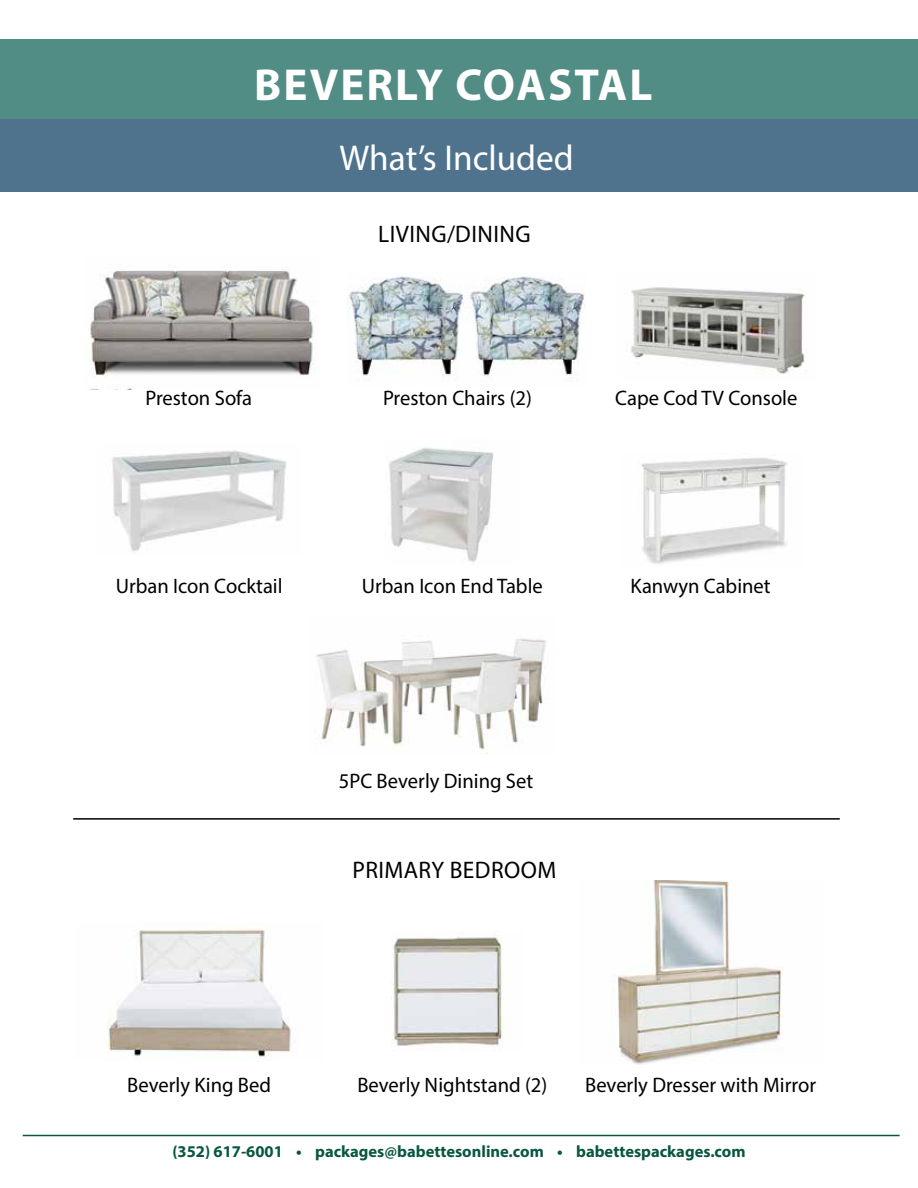
<style>
.page{position:relative;width:918px;height:1188px;background:#fff}
.page>*{position:absolute;margin:0;border:0;box-sizing:border-box;transform-origin:0 0}
.t1{font:700 45px "Myriad Pro";letter-spacing:.045em;color:#fff}
.t2{font:36px "Myriad Pro";color:#fff}
.t3{font:24px "Myriad Pro";letter-spacing:.02em;color:#000}
.t4{font:21px "Myriad Pro";color:#000}
.t5{font:700 16.5px "Myriad Pro";color:#095740}
</style>
<div class="page">
<hr style="left:23px;top:1135px;width:877px;height:1px;background:#095740">
<div style="left:0;top:118px;width:918px;height:74px;background:#4f728d"></div>
<div style="left:0;top:39px;width:918px;height:79px;background:#528d85"></div>
<img style="left:90px;top:266px;width:224px;height:123px">
<img style="left:630px;top:287px;width:177px;height:87px">
<img style="left:346px;top:276px;width:239px;height:101px">
<img style="left:389px;top:447px;width:105px;height:115px">
<img style="left:392px;top:937px;width:111px;height:114px">
<img style="left:641px;top:457px;width:146px;height:107px">
<img style="left:617px;top:880px;width:166px;height:185px">
<img style="left:112px;top:450px;width:175px;height:102px">
<img style="left:107px;top:928px;width:184px;height:132px">
<img style="left:316px;top:638px;width:230px;height:117px">
<hr style="left:73px;top:818px;width:767px;height:2px;background:#000">
<h1 class="t1" style="left:254px;top:55px;width:400px">BEVERLY COASTAL</h1>
<h2 class="t2" style="left:340px;top:136px;width:236px">What’s Included</h2>
<p class="t3" style="left:378px;top:219px;width:154px">LIVING/DINING</p>
<p class="t4" style="left:145px;top:385px;width:108px">Preston Sofa</p>
<p class="t4" style="left:383px;top:385px;width:150px">Preston Chairs (2)</p>
<p class="t4" style="left:615px;top:385px;width:184px">Cape Cod TV Console</p>
<p class="t4" style="left:116px;top:573px;width:168px">Urban Icon Cocktail</p>
<p class="t4" style="left:362px;top:573px;width:183px">Urban Icon End Table</p>
<p class="t4" style="left:339px;top:768px;width:196px">5PC Beverly Dining Set</p>
<p class="t3" style="left:352px;top:855px;width:206px">PRIMARY BEDROOM</p>
<p class="t4" style="left:631px;top:573px;width:142px">Kanwyn Cabinet</p>
<p class="t4" style="left:127px;top:1072px;width:145px">Beverly King Bed</p>
<p class="t4" style="left:357px;top:1072px;width:192px">Beverly Nightstand (2)</p>
<p class="t4" style="left:585px;top:1072px;width:233px">Beverly Dresser with Mirror</p>
<p class="t5" style="left:172px;top:1141px;width:575px">(352) 617-6001 • packages@babettesonline.com • babettespackages.com</p>
</div>
